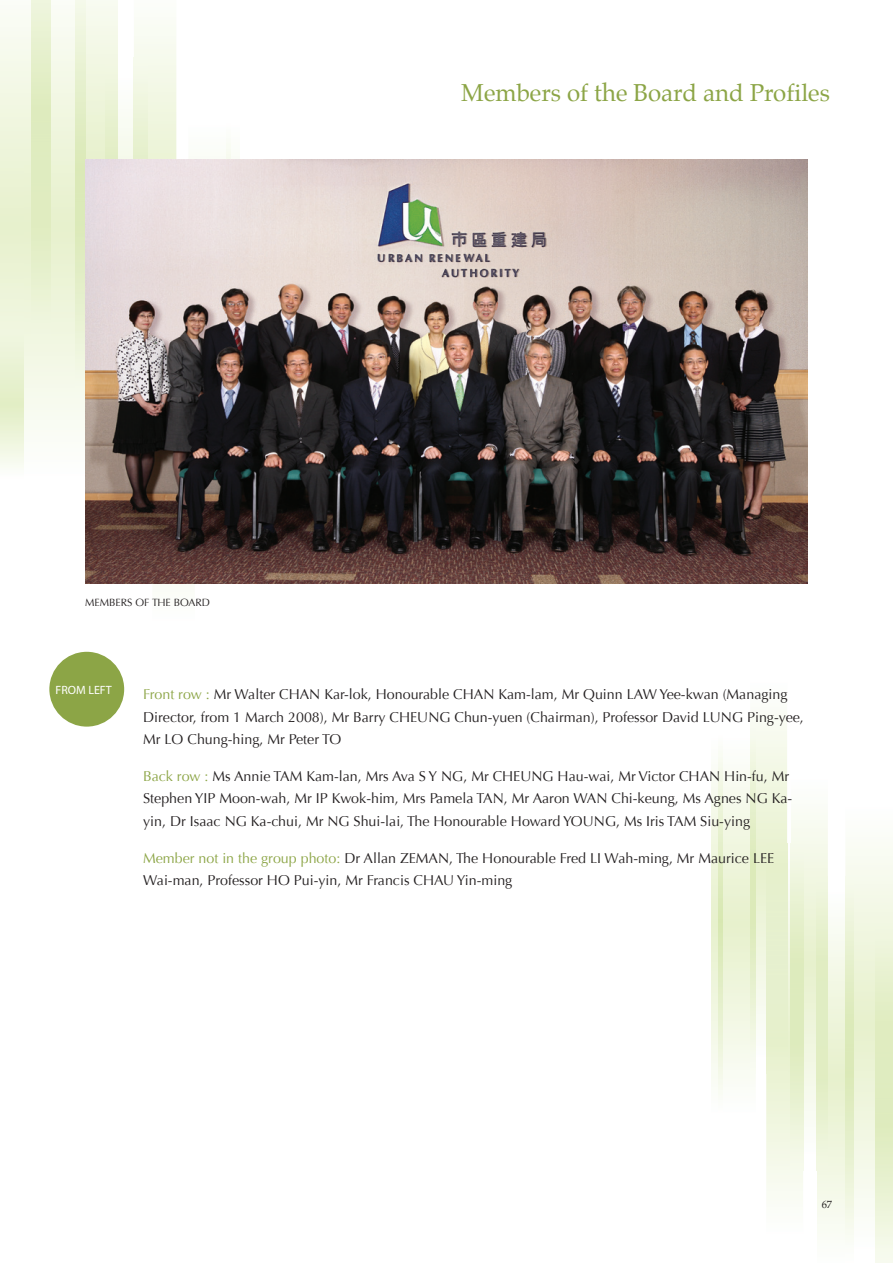
<style>
.page{position:relative;width:893px;height:1263px;background:#fff}
.page>*{position:absolute;margin:0;border:0;box-sizing:border-box;transform-origin:0 0}
.t1{font:24px "Palatino";color:#8ca546}
.t2{font:14.25px/22.5px "Optima";color:#231f20}
.t3{font:12px "Myriad Pro";color:#fff}
.t4{font:10.5px "Optima";color:#231f20}
.t5{font:10.5px "Palatino";color:#231f20}
.s1{color:#8ca546}
</style>
<div class="page">
<svg style="left:711px;top:751px;width:8px;height:344px"></svg>
<svg style="left:719px;top:714px;width:174px;height:549px"></svg>
<img style="left:845px;top:876px;width:9px;height:387px">
<img style="left:875px;top:927px;width:17px;height:336px">
<svg style="left:0;top:0;width:231px;height:584px"></svg>
<img style="left:76px;top:0;width:9px;height:396px">
<div style="left:0;top:496px;width:23px;height:138px;background:#fff"></div>
<img style="left:0;top:165px;width:23px;height:331px">
<img style="left:32px;top:0;width:19px;height:338px">
<div style="left:49px;top:652px;width:75px;height:75px;background:#8ca546;border-radius:50%"></div>
<img style="left:86px;top:159px;width:721px;height:424px">
<p class="t4" style="left:85px;top:596px;width:126px">MEMBERS OF THE BOARD</p>
<p class="t1" style="left:461px;top:73px;width:370px">Members of the Board and Profiles</p>
<p class="t3" style="left:56px;top:683px;width:58px">FROM LEFT</p>
<p class="t2" style="left:143px;top:683px;width:662px"><span class="s1">Front row :</span> Mr Walter CHAN Kar-lok, Honourable CHAN Kam-lam, Mr Quinn LAW Yee-kwan (Managing<br>Director, from 1 March 2008), Mr Barry CHEUNG Chun-yuen (Chairman), Professor David LUNG Ping-yee,<br>Mr LO Chung-hing, Mr Peter TO</p>
<p class="t2" style="left:143px;top:765px;width:651px"><span class="s1">Back row :</span> Ms Annie TAM Kam-lan, Mrs Ava S Y NG, Mr CHEUNG Hau-wai, Mr Victor CHAN Hin-fu, Mr<br>Stephen YIP Moon-wah, Mr IP Kwok-him, Mrs Pamela TAN, Mr Aaron WAN Chi-keung, Ms Agnes NG Ka&shy;yin, Dr Isaac NG Ka-chui, Mr NG Shui-lai, The Honourable Howard YOUNG, Ms Iris TAM Siu-ying</p>
<p class="t2" style="left:143px;top:847px;width:633px"><span class="s1">Member not in the group photo:</span> Dr Allan ZEMAN, The Honourable Fred LI Wah-ming, Mr Maurice LEE<br>Wai-man, Professor HO Pui-yin, Mr Francis CHAU Yin-ming</p>
<p class="t5" style="left:822px;top:1196px;width:12px">67</p>
</div>
